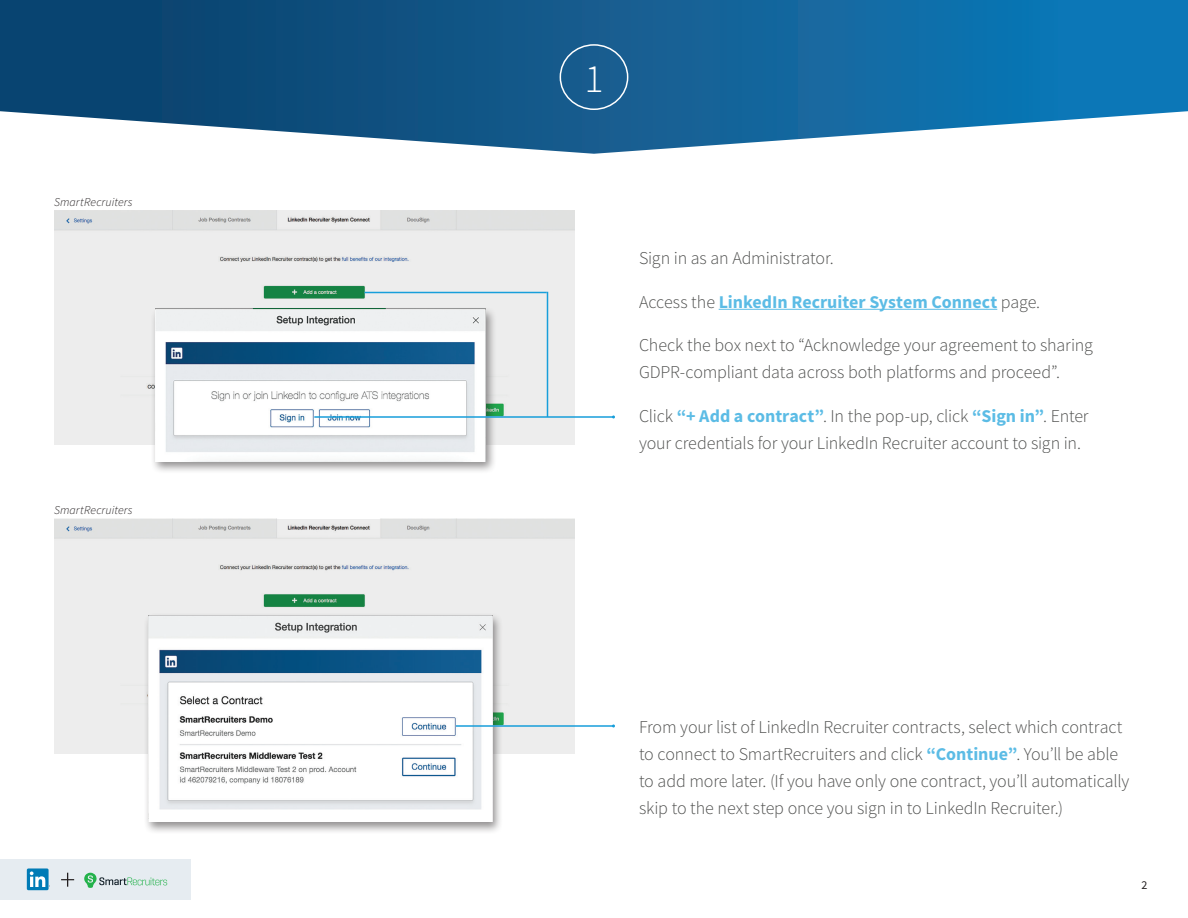
<style>
.page{position:relative;width:1188px;height:918px;background:#fff}
.page>*{position:absolute;margin:0;border:0;box-sizing:border-box;transform-origin:0 0}
.t1{font:300 40.05px "Source Sans Pro";color:#fff}
.t2{font:300 18px/27px "Source Sans Pro";letter-spacing:-.01em;color:#040503}
.t3{font:700 18px "Source Sans Pro";color:#159fda}
.t4{font:italic 300 12px "Source Sans Pro";letter-spacing:.01em;color:#231f20}
.t5{font:12px "Source Sans Pro";color:#231f20}
.s1{font-weight:300;color:#040503}
.s2{font-weight:700;color:#159fda}
</style>
<div class="page">
<svg style="left:0;top:0;width:1188px;height:154px;background:#3173a0"></svg>
<svg style="left:54px;top:210px;width:521px;height:235px;background:#e6e8e7"></svg>
<svg style="left:54px;top:519px;width:521px;height:235px;background:#e6e8e7"></svg>
<div style="left:150px;top:306px;width:347px;height:169px;background:#231f20;opacity:.5"></div>
<img style="left:155px;top:309px;width:330px;height:152px">
<div style="left:143px;top:612px;width:360px;height:222px;background:#231f20;opacity:.5"></div>
<img style="left:149px;top:615px;width:343px;height:206px">
<hr style="left:719px;top:309px;width:278px;height:1px;background:#159fda">
<div style="left:560px;top:44px;width:68px;height:66px;border:2px solid #fff;border-radius:50%"></div>
<hr style="left:456px;top:725px;width:158px;height:2px;background:#179eda">
<hr style="left:314px;top:416px;width:300px;height:2px;background:#179eda">
<hr style="left:364px;top:292px;width:183px;height:1px;background:#179eda">
<hr style="left:547px;top:292px;width:1px;height:125px;background:#179eda">
<div style="left:0;top:859px;width:191px;height:41px;background:#e6ecf1"></div>
<svg style="left:61px;top:873px;width:13px;height:14px"></svg>
<svg style="left:84px;top:873px;width:83px;height:15px"></svg>
<div style="left:27px;top:868px;width:22px;height:22px;background:#007bb6;border-radius:2px"></div>
<svg style="left:30px;top:871px;width:15px;height:16px"></svg>
<p class="t4" style="left:54px;top:194px;width:80px">SmartRecruiters</p>
<p class="t4" style="left:54px;top:503px;width:80px">SmartRecruiters</p>
<p class="t1" style="left:584px;top:54px;width:21px">1</p>
<p class="t2" style="left:639px;top:245px;width:196px">Sign in as an Administrator.</p>
<p class="t3" style="left:639px;top:289px;width:403px"><span class="s1">Access the</span> LinkedIn Recruiter System Connect <span class="s1">page.</span></p>
<p class="t2" style="left:639px;top:332px;width:455px">Check the box next to “Acknowledge your agreement to sharing<br>GDPR-compliant data across both platforms and proceed”.</p>
<p class="t2" style="left:639px;top:402px;width:451px">Click <span class="s2">“+ Add a contract”</span>. In the pop-up, click <span class="s2">“Sign in”</span>. Enter your credentials for your LinkedIn Recruiter account to sign in.</p>
<p class="t2" style="left:639px;top:714px;width:492px">From your list of LinkedIn Recruiter contracts, select which contract to connect to SmartRecruiters and click <span class="s2">“Continue”</span>. You’ll be able to add more later. (If you have only one contract, you’ll automatically skip to the next step once you sign in to LinkedIn Recruiter.)</p>
<p class="t5" style="left:1142px;top:877px;width:7px">2</p>
</div>
